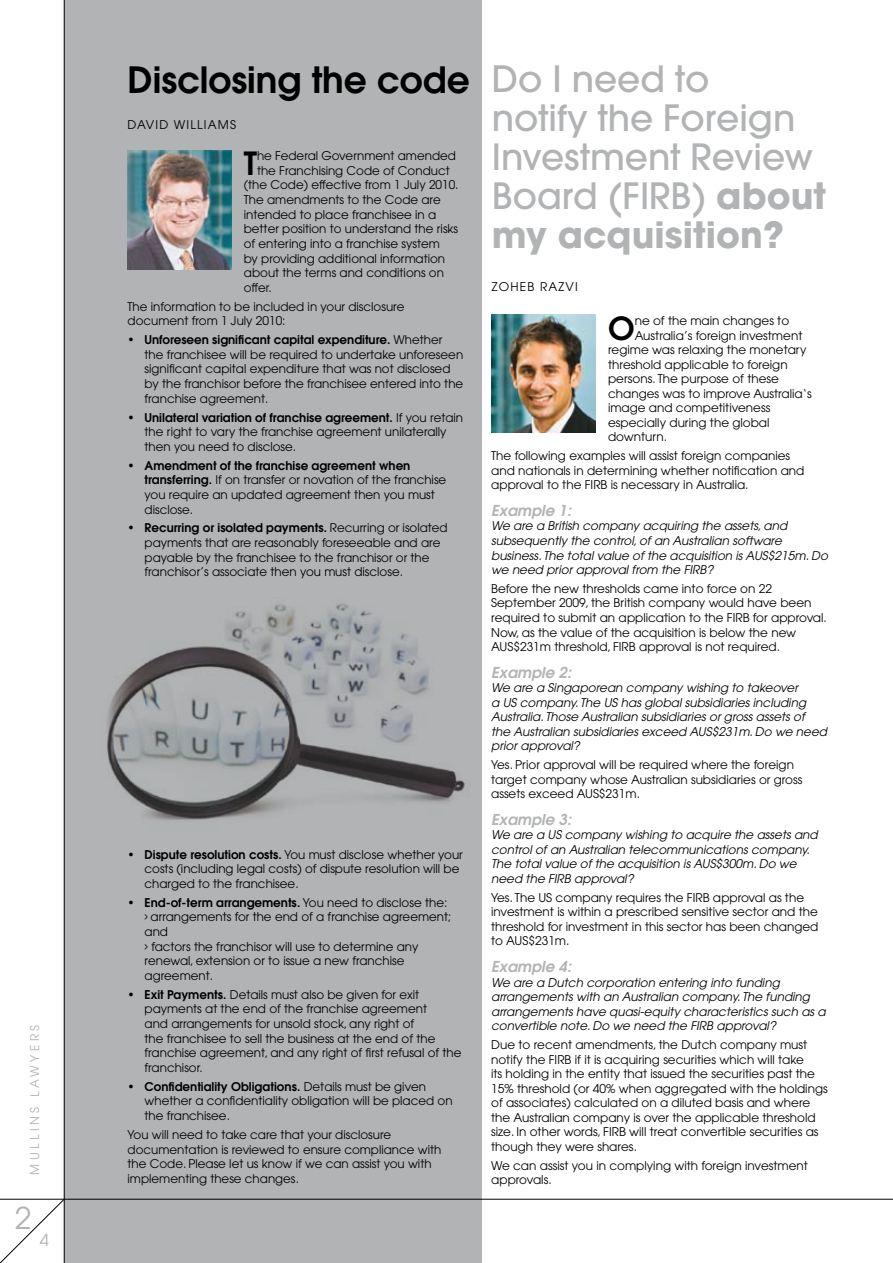
<style>
.page{position:relative;width:893px;height:1263px;background:#fff}
.page>*{position:absolute;margin:0;border:0;box-sizing:border-box;transform-origin:0 0}
.t1{font:500 36px/39px "Avant Garde";color:#b1b3b4}
.t2{font:600 36px "Avant Garde";color:#000}
.t3{font:600 31.8px "Avant Garde";color:#000}
.t4{font:600 31.65px "Avant Garde";color:#000}
.t5{font:30px "Avant Garde";color:#b1b3b4}
.t6{font:16.5px "Avant Garde";color:#b1b3b4}
.t7{font:italic 600 15px "Avant Garde";color:#b1b3b4}
.t8{font:12px/14.7px "Avant Garde";color:#000}
.t9{font:italic 12px/14.5px "Avant Garde";color:#000}
.t10{font:12px "Avant Garde";letter-spacing:.28em;color:#b1b3b4}
.s1{font-weight:600}
.s2{font-family:"Interstate";font-weight:300;font-stretch:condensed}
.s3{font-weight:700}
</style>
<div class="page">
<div style="left:64px;top:0;width:418px;height:1263px;background:#b1b3b4"></div>
<hr style="left:64px;top:0;width:1px;height:1263px;background:#000">
<hr style="left:0;top:1199px;width:893px;height:1px;background:#000">
<svg style="left:0;top:1198px;width:65px;height:65px"></svg>
<img style="left:128px;top:151px;width:103px;height:118px">
<img style="left:492px;top:314px;width:103px;height:118px">
<img style="left:107px;top:603px;width:358px;height:217px">
<p class="t10" style="left:28px;top:1175px;width:151px;rotate:-90deg">MULLINS LAWYERS</p>
<h3 class="t5" style="left:15px;top:1200px;width:18px">2</h3>
<h3 class="t6" style="left:40px;top:1230px;width:11px">4</h3>
<h1 class="t2" style="left:128px;top:56px;width:344px">Disclosing the code</h1>
<p class="t8" style="left:128px;top:117px;width:56px">david williams</p>
<h2 class="t3" style="left:244px;top:142px;width:15px">T</h2>
<p class="t8" style="left:257px;top:148px;width:201px">he Federal Government amended</p>
<p class="t8" style="left:257px;top:163px;width:194px">the Franchising Code of Conduct</p>
<p class="t8" style="left:244px;top:178px;width:216px">(the Code) effective from 1 July 2010.</p>
<p class="t8" style="left:244px;top:192px;width:199px">The amendments to the Code are</p>
<p class="t8" style="left:244px;top:207px;width:194px">intended to place franchisee in a</p>
<p class="t8" style="left:244px;top:221px;width:216px">better position to understand the risks</p>
<p class="t8" style="left:244px;top:236px;width:198px">of entering into a franchise system</p>
<p class="t8" style="left:244px;top:251px;width:203px">by providing additional information</p>
<p class="t8" style="left:244px;top:265px;width:202px">about the terms and conditions on</p>
<p class="t8" style="left:244px;top:280px;width:30px">offer.</p>
<p class="t8" style="left:128px;top:299px;width:278px">The information to be included in your disclosure document from 1 July 2010:</p>
<p class="t8" style="left:145px;top:332px;width:320px;text-indent:-17px">• <span class="s1">Unforeseen significant capital expenditure.</span> Whether the franchisee will be required to undertake unforeseen significant capital expenditure that was not disclosed by the franchisor before the franchisee entered into the franchise agreement.</p>
<p class="t8" style="left:145px;top:410px;width:320px;text-indent:-17px">• <span class="s1">Unilateral variation of franchise agreement.</span> If you retain the right to vary the franchise agreement unilaterally then you need to disclose.</p>
<p class="t8" style="left:145px;top:458px;width:303px;text-indent:-17px">• <span class="s1">Amendment of the franchise agreement when transferring.</span> If on transfer or novation of the franchise you require an updated agreement then you must disclose.</p>
<p class="t8" style="left:145px;top:521px;width:305px;text-indent:-17px">• <span class="s1">Recurring or isolated payments.</span> Recurring or isolated payments that are reasonably foreseeable and are payable by the franchisee to the franchisor or the franchisor’s associate then you must disclose.</p>
<p class="t8" style="left:145px;top:847px;width:320px;text-indent:-17px">• <span class="s1">Dispute resolution costs.</span> You must disclose whether your costs (including legal costs) of dispute resolution will be charged to the franchisee.</p>
<p class="t8" style="left:145px;top:895px;width:308px;text-indent:-17px">• <span class="s1">End-of-term arrangements.</span> You need to disclose the: <span class="s2">&gt;</span> arrangements for the end of a franchise agreement; and<br><span class="s2">&gt;</span> factors the franchisor will use to determine any renewal, extension or to issue a new franchise agreement.</p>
<p class="t8" style="left:145px;top:987px;width:318px;text-indent:-17px">• <span class="s1">Exit Payments.</span> Details must also be given for exit payments at the end of the franchise agreement<br>and arrangements for unsold stock, any right of<br>the franchisee to sell the business at the end of the franchise agreement, and any right of first refusal of the franchisor.</p>
<p class="t8" style="left:145px;top:1079px;width:310px;text-indent:-17px">• <span class="s1">Confidentiality Obligations.</span> Details must be given whether a confidentiality obligation will be placed on the franchisee.</p>
<p class="t8" style="left:128px;top:1127px;width:315px">You will need to take care that your disclosure documentation is reviewed to ensure compliance with the Code. Please let us know if we can assist you with implementing these changes.</p>
<h1 class="t1" style="left:492px;top:60px;width:336px">Do I need to<br>notify the Foreign<br>Investment Review<br>Board (FIRB) <span class="s3">about my acquisition?</span></h1>
<p class="t8" style="left:492px;top:279px;width:28px">Zoheb</p>
<p class="t8" style="left:540px;top:279px;width:38px">Razvi</p>
<h3 class="t4" style="left:608px;top:307px;width:28px">O</h3>
<p class="t8" style="left:635px;top:313px;width:156px">ne of the main changes to</p>
<p class="t8" style="left:635px;top:328px;width:169px">Australia’s foreign investment</p>
<p class="t8" style="left:608px;top:342px;width:200px">regime was relaxing the monetary</p>
<p class="t8" style="left:608px;top:357px;width:181px">threshold applicable to foreign</p>
<p class="t8" style="left:608px;top:371px;width:172px">persons. The purpose of these</p>
<p class="t8" style="left:608px;top:386px;width:205px">changes was to improve Australia‘s</p>
<p class="t8" style="left:608px;top:401px;width:164px">image and competitiveness</p>
<p class="t8" style="left:608px;top:415px;width:163px">especially during the global</p>
<p class="t8" style="left:608px;top:430px;width:61px">downturn.</p>
<p class="t8" style="left:491px;top:449px;width:315px">The following examples will assist foreign companies and nationals in determining whether notification and approval to the FIRB is necessary in Australia.</p>
<p class="t7" style="left:491px;top:501px;width:82px">Example 1:</p>
<p class="t9" style="left:491px;top:519px;width:338px">We are a British company acquiring the assets, and subsequently the control, of an Australian software business. The total value of the acquisition is AUS$215m. Do we need prior approval from the FIRB?</p>
<p class="t8" style="left:491px;top:581px;width:337px">Before the new thresholds came into force on 22<br>September 2009, the British company would have been required to submit an application to the FIRB for approval.<br>Now, as the value of the acquisition is below the new AUS$231m threshold, FIRB approval is not required.</p>
<p class="t7" style="left:491px;top:662px;width:82px">Example 2:</p>
<p class="t9" style="left:491px;top:680px;width:337px">We are a Singaporean company wishing to takeover<br>a US company. The US has global subsidiaries including Australia. Those Australian subsidiaries or gross assets of<br>the Australian subsidiaries exceed AUS$231m. Do we need prior approval?</p>
<p class="t8" style="left:491px;top:757px;width:313px">Yes. Prior approval will be required where the foreign target company whose Australian subsidiaries or gross assets exceed AUS$231m.</p>
<p class="t7" style="left:491px;top:809px;width:82px">Example 3:</p>
<p class="t9" style="left:491px;top:828px;width:328px">We are a US company wishing to acquire the assets and control of an Australian telecommunications company.<br>The total value of the acquisition is AUS$300m. Do we need the FIRB approval?</p>
<p class="t8" style="left:491px;top:890px;width:329px">Yes. The US company requires the FIRB approval as the investment is within a prescribed sensitive sector and the threshold for investment in this sector has been changed to AUS$231m.</p>
<p class="t7" style="left:491px;top:957px;width:82px">Example 4:</p>
<p class="t9" style="left:491px;top:975px;width:336px">We are a Dutch corporation entering into funding arrangements with an Australian company. The funding arrangements have quasi-equity characteristics such as a convertible note. Do we need the FIRB approval?</p>
<p class="t8" style="left:491px;top:1037px;width:338px">Due to recent amendments, the Dutch company must notify the FIRB if it is acquiring securities which will take<br>its holding in the entity that issued the securities past the 15% threshold (or 40% when aggregated with the holdings of associates) calculated on a diluted basis and where the Australian company is over the applicable threshold size. In other words, FIRB will treat convertible securities as though they were shares.</p>
<p class="t8" style="left:491px;top:1158px;width:318px">We can assist you in complying with foreign investment approvals.</p>
</div>
